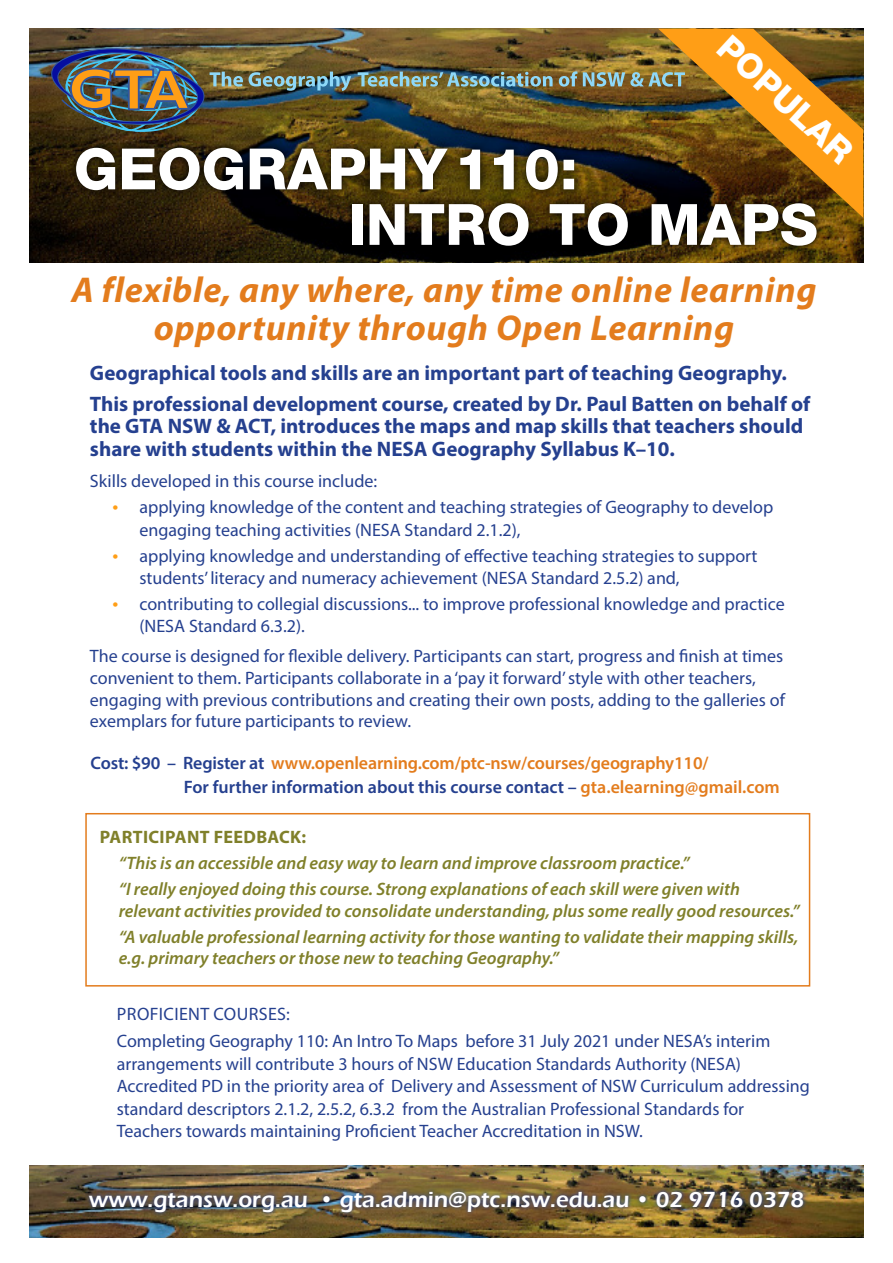
<style>
.page{position:relative;width:893px;height:1263px;background:#fff}
.page>*{position:absolute;margin:0;border:0;box-sizing:border-box;transform-origin:0 0}
.t1{font:800 57px/55.5px "Helvetica Neue LT";color:#fff}
.t2{font:italic 700 36px/37.5px "Myriad Pro";letter-spacing:.02em;color:#e37c1d;text-align:center}
.t3{font:800 34.5px "Helvetica Neue LT";color:#fff}
.t4{font:600 22.5px "Eras ITC";color:#fff}
.t5{font:700 21px/31px "Myriad Pro";color:#25408f}
.t6{font:18px/22.5px "Myriad Pro";color:#25408f}
.t7{font:italic 600 18px/25.8px "Myriad Pro";color:#80802a}
.t8{font:600 18px/23.7px "Myriad Pro";letter-spacing:-.01em;color:#e37c1d}
.t9{font:700 18px "Myriad Pro";letter-spacing:.02em;color:#80802a}
.s1{font-size:21px;color:#ff9e16}
.s2{color:#25408f}
</style>
<div class="page">
<img style="left:30px;top:218px;width:833px;height:45px">
<img style="left:30px;top:1165px;width:833px;height:72px">
<div style="left:85px;top:813px;width:725px;height:173px;border:2px solid #e37c1d"></div>
<img style="left:85px;top:1187px;width:723px;height:29px">
<svg style="left:68px;top:218px;width:757px;height:37px;background:#1b1304"></svg>
<img style="left:29px;top:29px;width:834px;height:189px">
<h3 class="t3" style="left:737px;top:26px;width:171px;rotate:43deg">POPULAR</h3>
<h1 class="t1" style="left:348px;top:141px;width:471px;text-indent:-274px">GEOGRAPHY 110:<br>INTRO TO MAPS</h1>
<h2 class="t2" style="left:72px;top:270px;width:746px">A flexible, any where, any time online learning opportunity through Open Learning</h2>
<p class="t5" style="left:90px;top:356px;width:722px">Geographical tools and skills are an important part of teaching Geography.<br>This professional development course, created by Dr. Paul Batten on behalf of</p>
<p class="t5" style="left:90px;top:414px;width:715px;line-height:22.5px">the GTA NSW &amp; ACT, introduces the maps and map skills that teachers should share with students within the NESA Geography Syllabus K–10.</p>
<p class="t6" style="left:90px;top:469px;width:289px">Skills developed in this course include:</p>
<p class="t6" style="left:139px;top:496px;width:635px;text-indent:-27px"><span class="s1">•</span> applying knowledge of the content and teaching strategies of Geography to develop engaging teaching activities (NESA Standard 2.1.2),</p>
<p class="t6" style="left:139px;top:544px;width:620px;text-indent:-27px"><span class="s1">•</span> applying knowledge and understanding of effective teaching strategies to support students’ literacy and numeracy achievement (NESA Standard 2.5.2) and,</p>
<p class="t6" style="left:139px;top:592px;width:647px;text-indent:-27px"><span class="s1">•</span> contributing to collegial discussions... to improve professional knowledge and practice (NESA Standard 6.3.2).</p>
<p class="t6" style="left:90px;top:645px;width:696px;line-height:21.6px">The course is designed for flexible delivery. Participants can start, progress and finish at times convenient to them. Participants collaborate in a ‘pay it forward’ style with other teachers, engaging with previous contributions and creating their own posts, adding to the galleries of exemplars for future participants to review.</p>
<p class="t8" style="left:184px;top:751px;width:598px;text-indent:-93px"><span class="s2">Cost: $90 – Register at</span> www.openlearning.com/ptc-nsw/courses/geography110/<br><span class="s2">For further information about this course contact –</span> gta.elearning@gmail.com</p>
<p class="t9" style="left:100px;top:826px;width:208px">PARTICIPANT FEEDBACK:</p>
<p class="t7" style="left:119px;top:850px;width:623px">“This is an accessible and easy way to learn and improve classroom practice.”<br>“I really enjoyed doing this course. Strong explanations of each skill were given with</p>
<p class="t7" style="left:119px;top:897px;width:682px">relevant activities provided to consolidate understanding, plus some really good resources.” “A valuable professional learning activity for those wanting to validate their mapping skills,</p>
<p class="t7" style="left:119px;top:945px;width:442px">e.g. primary teachers or those new to teaching Geography.”</p>
<p class="t6" style="left:117px;top:1001px;width:655px;line-height:26.7px">PROFICIENT COURSES:<br>Completing Geography 110: An Intro To Maps before 31 July 2021 under NESA’s interim</p>
<p class="t6" style="left:117px;top:1052px;width:695px">arrangements will contribute 3 hours of NSW Education Standards Authority (NESA)<br>Accredited PD in the priority area of Delivery and Assessment of NSW Curriculum addressing standard descriptors 2.1.2, 2.5.2, 6.3.2 from the Australian Professional Standards for Teachers towards maintaining Proficient Teacher Accreditation in NSW.</p>
<p class="t4" style="left:89px;top:1186px;width:717px">www.gtansw.org.au • gta.admin@ptc.nsw.edu.au • 02 9716 0378</p>
</div>
